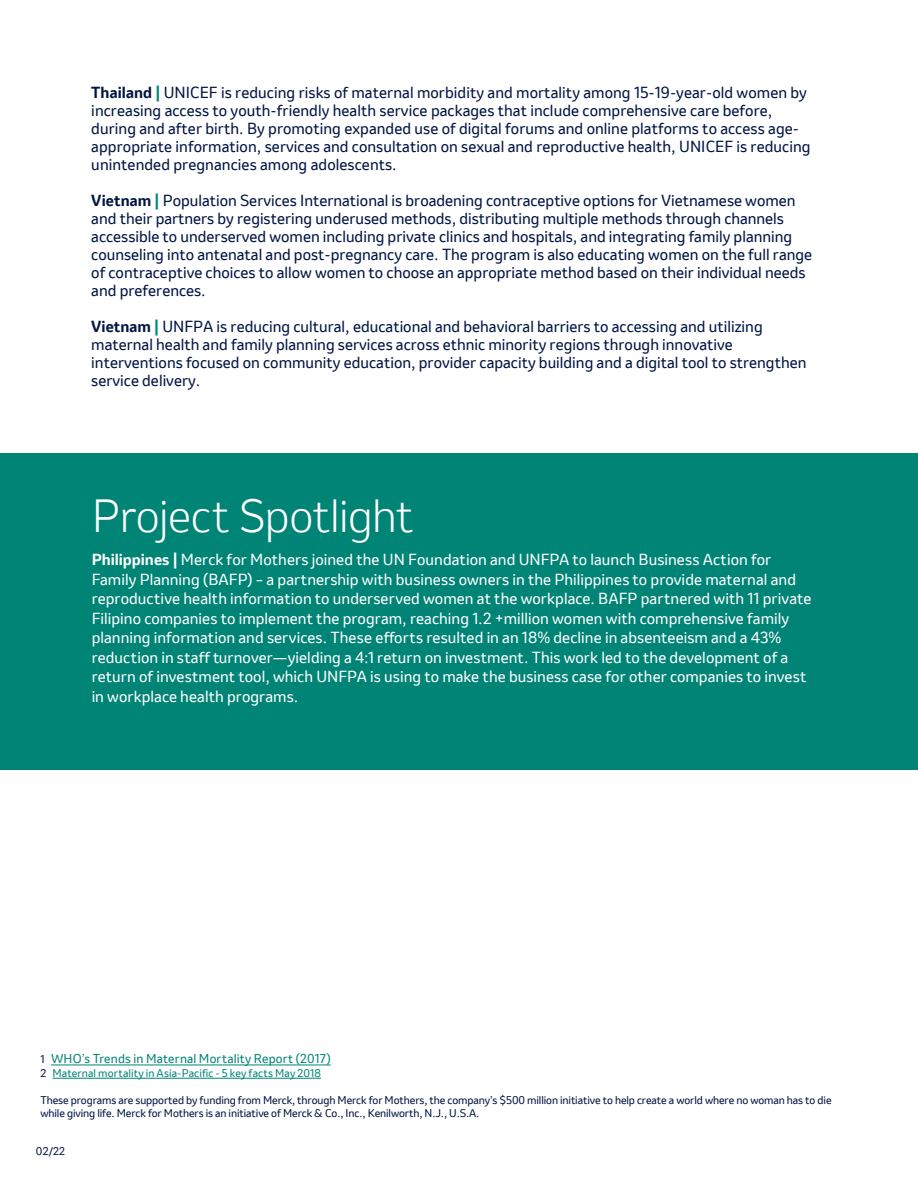
<style>
.page{position:relative;width:918px;height:1188px;background:#fff}
.page>*{position:absolute;margin:0;border:0;box-sizing:border-box;transform-origin:0 0}
.t1{font:300 43.5px "Invention";letter-spacing:-.015em;color:#fff}
.t2{font:15px/18px "Invention";color:#001544}
.t3{font:15px/19.5px "Invention";letter-spacing:.005em;color:#fff}
.t4{font:12px "Invention";letter-spacing:.015em;color:#008476}
.t5{font:10.5px/13.5px "Invention";letter-spacing:-.01em;color:#001544}
.t6{font:10.5px "Invention";letter-spacing:.01em;color:#008476}
.s1{font-weight:700}
.s2{font-weight:700;color:#00877c}
.s3{font-size:10.5px;color:#001544}
.s4{color:#001544}
</style>
<div class="page">
<div style="left:0;top:453px;width:918px;height:317px;background:#008476"></div>
<hr style="left:51px;top:1065px;width:280px;height:1px;background:#008476">
<hr style="left:52px;top:1078px;width:269px;height:1px;background:#008476">
<p class="t2" style="left:91px;top:83px;width:721px"><span class="s1">Thailand</span> <span class="s2">|</span> UNICEF is reducing risks of maternal morbidity and mortality among 15-19-year-old women by increasing access to youth-friendly health service packages that include comprehensive care before, during and after birth. By promoting expanded use of digital forums and online platforms to access age&shy;appropriate information, services and consultation on sexual and reproductive health, UNICEF is reducing unintended pregnancies among adolescents.</p>
<p class="t2" style="left:91px;top:191px;width:722px"><span class="s1">Vietnam</span> <span class="s2">|</span> Population Services International is broadening contraceptive options for Vietnamese women and their partners by registering underused methods, distributing multiple methods through channels accessible to underserved women including private clinics and hospitals, and integrating family planning counseling into antenatal and post-pregnancy care. The program is also educating women on the full range of contraceptive choices to allow women to choose an appropriate method based on their individual needs and preferences.</p>
<p class="t2" style="left:91px;top:317px;width:717px"><span class="s1">Vietnam</span> <span class="s2">|</span> UNFPA is reducing cultural, educational and behavioral barriers to accessing and utilizing maternal health and family planning services across ethnic minority regions through innovative interventions focused on community education, provider capacity building and a digital tool to strengthen service delivery.</p>
<p class="t1" style="left:92px;top:486px;width:324px">Project Spotlight</p>
<p class="t3" style="left:92px;top:550px;width:721px"><span class="s1">Philippines |</span> Merck for Mothers joined the UN Foundation and UNFPA to launch Business Action for Family Planning (BAFP) – a partnership with business owners in the Philippines to provide maternal and reproductive health information to underserved women at the workplace. BAFP partnered with 11 private Filipino companies to implement the program, reaching 1.2 +million women with comprehensive family planning information and services. These efforts resulted in an 18% decline in absenteeism and a 43% reduction in staff turnover—yielding a 4:1 return on investment. This work led to the development of a return of investment tool, which UNFPA is using to make the business case for other companies to invest in workplace health programs.</p>
<p class="t4" style="left:40px;top:1050px;width:292px"><span class="s3">1</span> WHO’s Trends in Maternal Mortality Report (2017)</p>
<p class="t6" style="left:40px;top:1065px;width:282px"><span class="s4">2</span> Maternal mortality in Asia-Pacific - 5 key facts May 2018</p>
<p class="t5" style="left:40px;top:1093px;width:793px">These programs are supported by funding from Merck, through Merck for Mothers, the company’s $500 million initiative to help create a world where no woman has to die while giving life. Merck for Mothers is an initiative of Merck &amp; Co., Inc., Kenilworth, N.J., U.S.A.</p>
<p class="t5" style="left:36px;top:1145px;width:30px">02/22</p>
</div>
